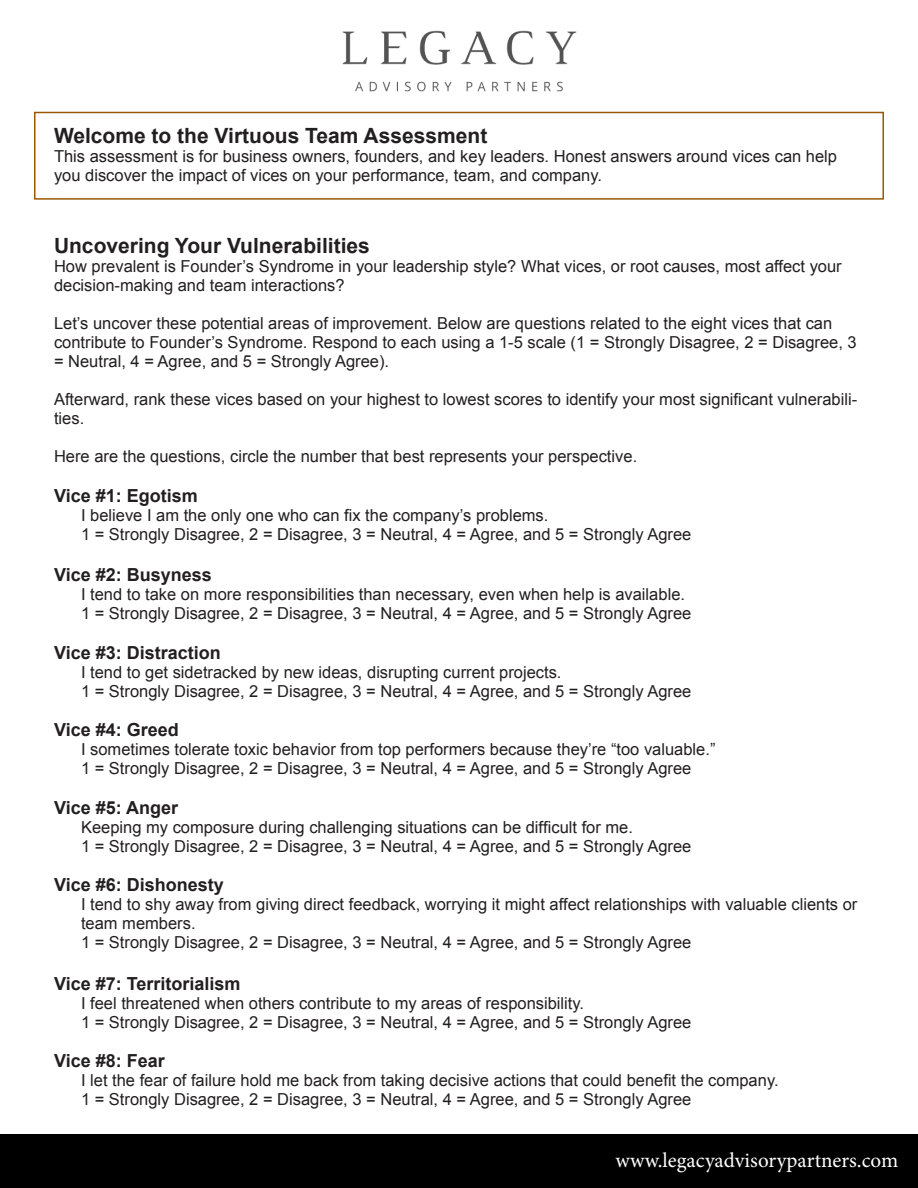
<style>
.page{position:relative;width:918px;height:1188px;background:#fff}
.page>*{position:absolute;margin:0;border:0;box-sizing:border-box;transform-origin:0 0}
.t1{font:700 21px "Arial";color:#231f20}
.t2{font:21px "Minion Pro";color:#fff}
.t3{font:700 18px "Arial";color:#231f20}
.t4{font:16.5px/18.9px "Arial";color:#231f20}
</style>
<div class="page">
<div style="left:0;top:1134px;width:918px;height:54px;background:#000"></div>
<img style="left:342px;top:30px;width:235px;height:62px">
<div style="left:34px;top:112px;width:850px;height:88px;border:2px solid #995805"></div>
<p class="t1" style="left:54px;top:122px;width:435px">Welcome to the Virtuous Team Assessment</p>
<p class="t4" style="left:54px;top:147px;width:785px">This assessment is for business owners, founders, and key leaders. Honest answers around vices can help you discover the impact of vices on your performance, team, and company.</p>
<p class="t1" style="left:54px;top:232px;width:317px">Uncovering Your Vulnerabilities</p>
<p class="t4" style="left:54px;top:257px;width:789px">How prevalent is Founder’s Syndrome in your leadership style? What vices, or root causes, most affect your decision-making and team interactions?</p>
<p class="t4" style="left:54px;top:314px;width:804px">Let’s uncover these potential areas of improvement. Below are questions related to the eight vices that can contribute to Founder’s Syndrome. Respond to each using a 1-5 scale (1 = Strongly Disagree, 2 = Disagree, 3 = Neutral, 4 = Agree, and 5 = Strongly Agree).</p>
<p class="t4" style="left:54px;top:390px;width:805px">Afterward, rank these vices based on your highest to lowest scores to identify your most significant vulnerabili&shy;ties.</p>
<p class="t4" style="left:54px;top:447px;width:585px">Here are the questions, circle the number that best represents your perspective.</p>
<p class="t3" style="left:54px;top:483px;width:145px">Vice #1: Egotism</p>
<p class="t4" style="left:81px;top:505px;width:469px">I believe I am the only one who can fix the company’s problems.</p>
<p class="t4" style="left:81px;top:524px;width:612px">1 = Strongly Disagree, 2 = Disagree, 3 = Neutral, 4 = Agree, and 5 = Strongly Agree</p>
<p class="t3" style="left:54px;top:563px;width:159px">Vice #2: Busyness</p>
<p class="t4" style="left:81px;top:585px;width:606px">I tend to take on more responsibilities than necessary, even when help is available.</p>
<p class="t4" style="left:81px;top:604px;width:612px">1 = Strongly Disagree, 2 = Disagree, 3 = Neutral, 4 = Agree, and 5 = Strongly Agree</p>
<p class="t3" style="left:54px;top:640px;width:168px">Vice #3: Distraction</p>
<p class="t4" style="left:81px;top:662px;width:482px">I tend to get sidetracked by new ideas, disrupting current projects.</p>
<p class="t4" style="left:81px;top:681px;width:612px">1 = Strongly Disagree, 2 = Disagree, 3 = Neutral, 4 = Agree, and 5 = Strongly Agree</p>
<p class="t3" style="left:54px;top:718px;width:126px">Vice #4: Greed</p>
<p class="t4" style="left:81px;top:740px;width:636px">I sometimes tolerate toxic behavior from top performers because they’re “too valuable.”</p>
<p class="t4" style="left:81px;top:759px;width:612px">1 = Strongly Disagree, 2 = Disagree, 3 = Neutral, 4 = Agree, and 5 = Strongly Agree</p>
<p class="t3" style="left:54px;top:796px;width:126px">Vice #5: Anger</p>
<p class="t4" style="left:81px;top:818px;width:554px">Keeping my composure during challenging situations can be difficult for me.</p>
<p class="t4" style="left:81px;top:837px;width:612px">1 = Strongly Disagree, 2 = Disagree, 3 = Neutral, 4 = Agree, and 5 = Strongly Agree</p>
<p class="t3" style="left:54px;top:873px;width:171px">Vice #6: Dishonesty</p>
<p class="t4" style="left:81px;top:895px;width:778px">I tend to shy away from giving direct feedback, worrying it might affect relationships with valuable clients or team members.</p>
<p class="t4" style="left:81px;top:933px;width:612px">1 = Strongly Disagree, 2 = Disagree, 3 = Neutral, 4 = Agree, and 5 = Strongly Agree</p>
<p class="t3" style="left:54px;top:972px;width:188px">Vice #7: Territorialism</p>
<p class="t4" style="left:81px;top:994px;width:505px">I feel threatened when others contribute to my areas of responsibility.</p>
<p class="t4" style="left:81px;top:1013px;width:612px">1 = Strongly Disagree, 2 = Disagree, 3 = Neutral, 4 = Agree, and 5 = Strongly Agree</p>
<p class="t3" style="left:54px;top:1049px;width:112px">Vice #8: Fear</p>
<p class="t4" style="left:81px;top:1071px;width:699px">I let the fear of failure hold me back from taking decisive actions that could benefit the company.</p>
<p class="t4" style="left:81px;top:1090px;width:612px">1 = Strongly Disagree, 2 = Disagree, 3 = Neutral, 4 = Agree, and 5 = Strongly Agree</p>
<p class="t2" style="left:616px;top:1146px;width:284px">www.legacyadvisorypartners.com</p>
</div>
